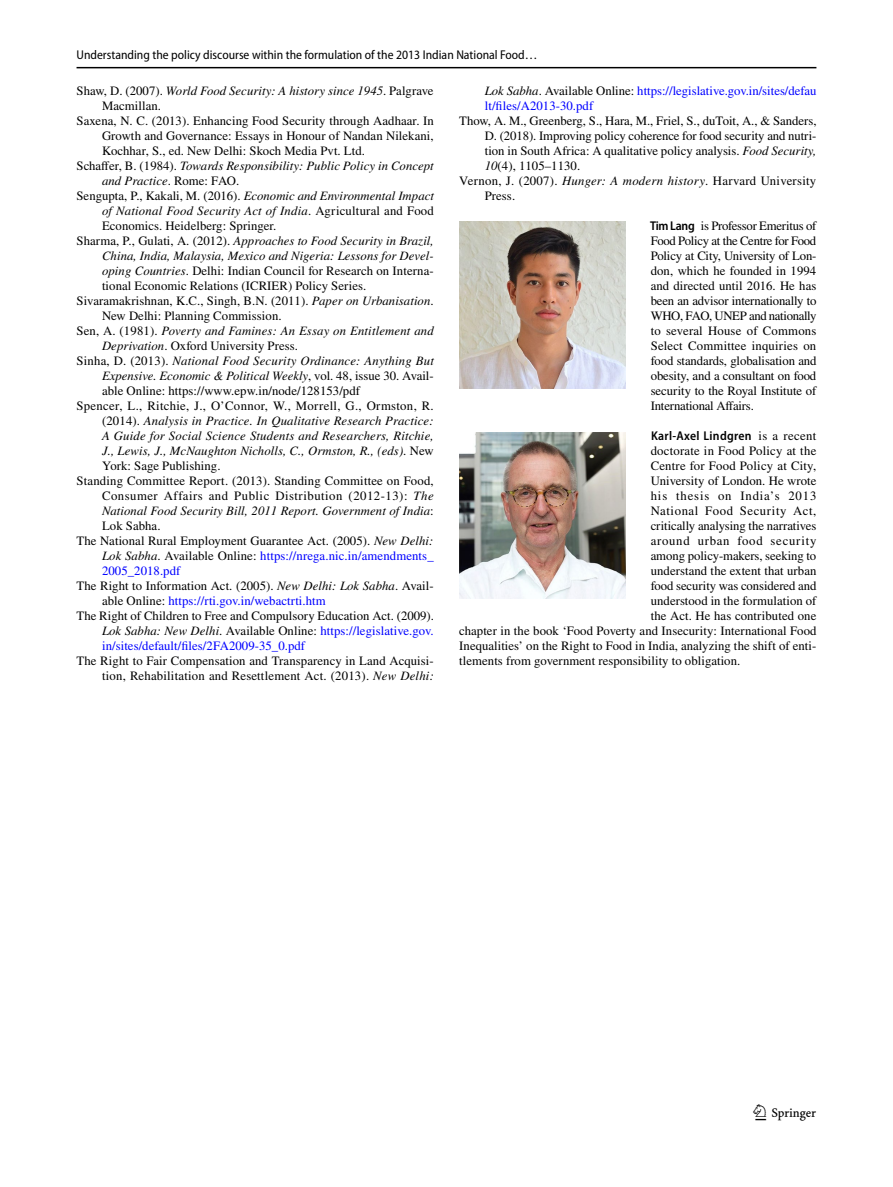
<style>
.page{position:relative;width:893px;height:1187px;background:#fff}
.page>*{position:absolute;margin:0;border:0;box-sizing:border-box;transform-origin:0 0}
.t1{font:22.5px "Springnew Regular 3";color:#000}
.t2{font:12.75px/15px "STIX";letter-spacing:.005em;color:#000;text-align:right}
.t3{font:italic 12.75px "STIX";letter-spacing:.005em;color:#000}
.t4{font:12.75px/15px "STIX";letter-spacing:.005em;color:#00f}
.t5{font:12.75px "Myriad Pro Semi Cn 3";color:#000}
.t6{font:12.75px "STIX";letter-spacing:.025em;color:#000}
.t7{font:12.75px "STIX";letter-spacing:.04em;color:#000}
.t8{font:600 semi-condensed 12.75px "Myriad Pro";letter-spacing:.02em;color:#000}
.t9{font:12.75px "STIX";letter-spacing:.045em;color:#000}
.t10{font:12.75px "STIX";letter-spacing:.06em;color:#000}
.t11{font:12.75px "STIX";letter-spacing:.065em;color:#000}
.s1{font-style:normal}
.s2{font-style:italic}
.s3{font-style:italic;color:#000}
.s4{color:#000}
.s5{font-family:"Myriad Pro";font-weight:600;font-stretch:semi-condensed}
.s6{font-family:"STIX";font-weight:400;font-stretch:normal}
</style>
<div class="page">
<hr style="left:77px;top:67px;width:739px;height:1px;background:#000">
<img style="left:459px;top:222px;width:166px;height:166px">
<img style="left:459px;top:432px;width:166px;height:166px">
<p class="t5" style="left:77px;top:48px;width:462px">Understanding the policy discourse within the formulation of the 2013 Indian National Food…</p>
<p class="t3" style="left:77px;top:82px;width:358px"><span class="s1">Shaw, D. (2007).</span> World Food Security: A history since 1945<span class="s1">. Palgrave</span></p>
<p class="t2" style="left:102px;top:99px;width:61px">Macmillan.</p>
<p class="t2" style="left:77px;top:114px;width:359px">Saxena, N. C. (2013). Enhancing Food Security through Aadhaar. In</p>
<p class="t2" style="left:102px;top:129px;width:333px">Growth and Governance: Essays in Honour of Nandan Nilekani,</p>
<p class="t2" style="left:102px;top:144px;width:264px">Kochhar, S., ed. New Delhi: Skoch Media Pvt. Ltd.</p>
<p class="t3" style="left:77px;top:157px;width:359px"><span class="s1">Schaffer, B. (1984).</span> Towards Responsibility: Public Policy in Concept</p>
<p class="t3" style="left:102px;top:172px;width:139px">and Practice<span class="s1">. Rome: FAO.</span></p>
<p class="t3" style="left:77px;top:187px;width:359px"><span class="s1">Sengupta, P., Kakali, M. (2016).</span> Economic and Environmental Impact</p>
<p class="t3" style="left:102px;top:202px;width:333px">of National Food Security Act of India<span class="s1">. Agricultural and Food</span></p>
<p class="t2" style="left:102px;top:219px;width:176px">Economics. Heidelberg: Springer.</p>
<p class="t3" style="left:77px;top:232px;width:359px"><span class="s1">Sharma, P., Gulati, A. (2012).</span> Approaches to Food Security in Brazil,</p>
<p class="t3" style="left:102px;top:247px;width:333px">China, India, Malaysia, Mexico and Nigeria: Lessons for Devel-</p>
<p class="t2" style="left:102px;top:264px;width:333px"><span class="s2">oping Countries</span>. Delhi: Indian Council for Research on Interna-</p>
<p class="t2" style="left:102px;top:279px;width:266px">tional Economic Relations (ICRIER) Policy Series.</p>
<p class="t2" style="left:77px;top:294px;width:359px">Sivaramakrishnan, K.C., Singh, B.N. (2011). <span class="s2">Paper on Urbanisation</span>.</p>
<p class="t2" style="left:102px;top:309px;width:181px">New Delhi: Planning Commission.</p>
<p class="t3" style="left:77px;top:322px;width:359px"><span class="s1">Sen, A. (1981).</span> Poverty and Famines: An Essay on Entitlement and</p>
<p class="t2" style="left:102px;top:339px;width:197px"><span class="s2">Deprivation</span>. Oxford University Press.</p>
<p class="t3" style="left:77px;top:352px;width:359px"><span class="s1">Sinha, D. (2013).</span> National Food Security Ordinance: Anything But</p>
<p class="t3" style="left:102px;top:367px;width:333px">Expensive. Economic &amp; Political Weekly<span class="s1">, vol. 48, issue 30. Avail-</span></p>
<p class="t2" style="left:102px;top:384px;width:259px">able Online: https://www.epw.in/node/128153/pdf</p>
<p class="t6" style="left:77px;top:397px;width:359px">Spencer, L., Ritchie, J., O’Connor, W., Morrell, G., Ormston, R.</p>
<p class="t3" style="left:102px;top:412px;width:333px"><span class="s1">(2014).</span> Analysis in Practice. In Qualitative Research Practice:</p>
<p class="t3" style="left:102px;top:427px;width:333px">A Guide for Social Science Students and Researchers, Ritchie,</p>
<p class="t3" style="left:102px;top:442px;width:333px">J., Lewis, J., McNaughton Nicholls, C., Ormston, R., (eds)<span class="s1">. New</span></p>
<p class="t2" style="left:102px;top:459px;width:120px">York: Sage Publishing.</p>
<p class="t2" style="left:77px;top:474px;width:359px">Standing Committee Report. (2013). Standing Committee on Food,</p>
<p class="t7" style="left:102px;top:487px;width:333px">Consumer Affairs and Public Distribution (2012-13): <span class="s2">The</span></p>
<p class="t3" style="left:102px;top:502px;width:333px">National Food Security Bill, 2011 Report. Government of India<span class="s1">:</span></p>
<p class="t2" style="left:102px;top:519px;width:60px">Lok Sabha.</p>
<p class="t2" style="left:77px;top:534px;width:358px">The National Rural Employment Guarantee Act. (2005). <span class="s2">New Delhi:</span></p>
<p class="t4" style="left:102px;top:549px;width:333px"><span class="s3">Lok Sabha</span><span class="s4">. Available Online:</span> https://nrega.nic.in/amendments_</p>
<p class="t4" style="left:102px;top:564px;width:80px">2005_2018.pdf</p>
<p class="t2" style="left:77px;top:579px;width:359px">The Right to Information Act. (2005). <span class="s2">New Delhi: Lok Sabha</span>. Avail-</p>
<p class="t4" style="left:102px;top:594px;width:225px"><span class="s4">able Online:</span> https://rti.gov.in/webactrti.htm</p>
<p class="t2" style="left:77px;top:609px;width:359px">The Right of Children to Free and Compulsory Education Act. (2009).</p>
<p class="t4" style="left:102px;top:624px;width:333px"><span class="s3">Lok Sabha: New Delhi</span><span class="s4">. Available Online:</span> https://legislative.gov.</p>
<p class="t4" style="left:102px;top:639px;width:205px">in/sites/default/files/2FA2009-35_0.pdf</p>
<p class="t2" style="left:77px;top:654px;width:359px">The Right to Fair Compensation and Transparency in Land Acquisi&shy;tion, Rehabilitation and Resettlement Act. (2013). <span class="s2">New Delhi:</span></p>
<p class="t4" style="left:485px;top:84px;width:333px"><span class="s3">Lok Sabha</span><span class="s4">. Available Online:</span> https://legislative.gov.in/sites/defau lt/files/A2013-30.pdf</p>
<p class="t2" style="left:459px;top:114px;width:359px">Thow, A. M., Greenberg, S., Hara, M., Friel, S., duToit, A., &amp; Sanders,</p>
<p class="t2" style="left:485px;top:129px;width:333px">D. (2018). Improving policy coherence for food security and nutri-</p>
<p class="t2" style="left:485px;top:144px;width:333px">tion in South Africa: A qualitative policy analysis. <span class="s2">Food Security,</span></p>
<p class="t2" style="left:485px;top:159px;width:97px"><span class="s2">10</span>(4), 1105–1130.</p>
<p class="t2" style="left:459px;top:174px;width:359px">Vernon, J. (2007). <span class="s2">Hunger: A modern history</span>. Harvard University</p>
<p class="t2" style="left:485px;top:189px;width:32px">Press.</p>
<p class="t2" style="left:650px;top:219px;width:168px;text-align:justify"><span class="s5">Tim Lang</span> is Professor Emeritus of Food Policy at the Centre for Food Policy at City, University of Lon&shy;don, which he founded in 1994 and directed until 2016. He has been an advisor internationally to WHO, FAO, UNEP and nationally to several House of Commons Select Committee inquiries on food standards, globalisation and obesity, and a consultant on food security to the Royal Institute of International Affairs.</p>
<p class="t8" style="left:651px;top:429px;width:167px">Karl‑Axel Lindgren <span class="s6">is a recent</span></p>
<p class="t2" style="left:651px;top:444px;width:167px">doctorate in Food Policy at the</p>
<p class="t2" style="left:651px;top:459px;width:167px">Centre for Food Policy at City,</p>
<p class="t2" style="left:651px;top:474px;width:167px">University of London. He wrote</p>
<p class="t11" style="left:651px;top:487px;width:167px">his thesis on India’s 2013</p>
<p class="t9" style="left:651px;top:502px;width:167px">National Food Security Act,</p>
<p class="t2" style="left:651px;top:519px;width:167px">critically analysing the narratives</p>
<p class="t10" style="left:651px;top:532px;width:167px">around urban food security</p>
<p class="t2" style="left:651px;top:549px;width:167px">among policy-makers, seeking to</p>
<p class="t2" style="left:651px;top:564px;width:167px">understand the extent that urban</p>
<p class="t2" style="left:651px;top:579px;width:167px">food security was considered and</p>
<p class="t2" style="left:651px;top:594px;width:167px">understood in the formulation of</p>
<p class="t2" style="left:651px;top:609px;width:167px">the Act. He has contributed one</p>
<p class="t2" style="left:459px;top:624px;width:359px">chapter in the book ‘Food Poverty and Insecurity: International Food</p>
<p class="t2" style="left:459px;top:639px;width:359px">Inequalities’ on the Right to Food in India, analyzing the shift of enti-</p>
<p class="t2" style="left:459px;top:654px;width:283px">tlements from government responsibility to obligation.</p>
<h1 class="t1" style="left:755px;top:1104px;width:62px">1 3</h1>
</div>
